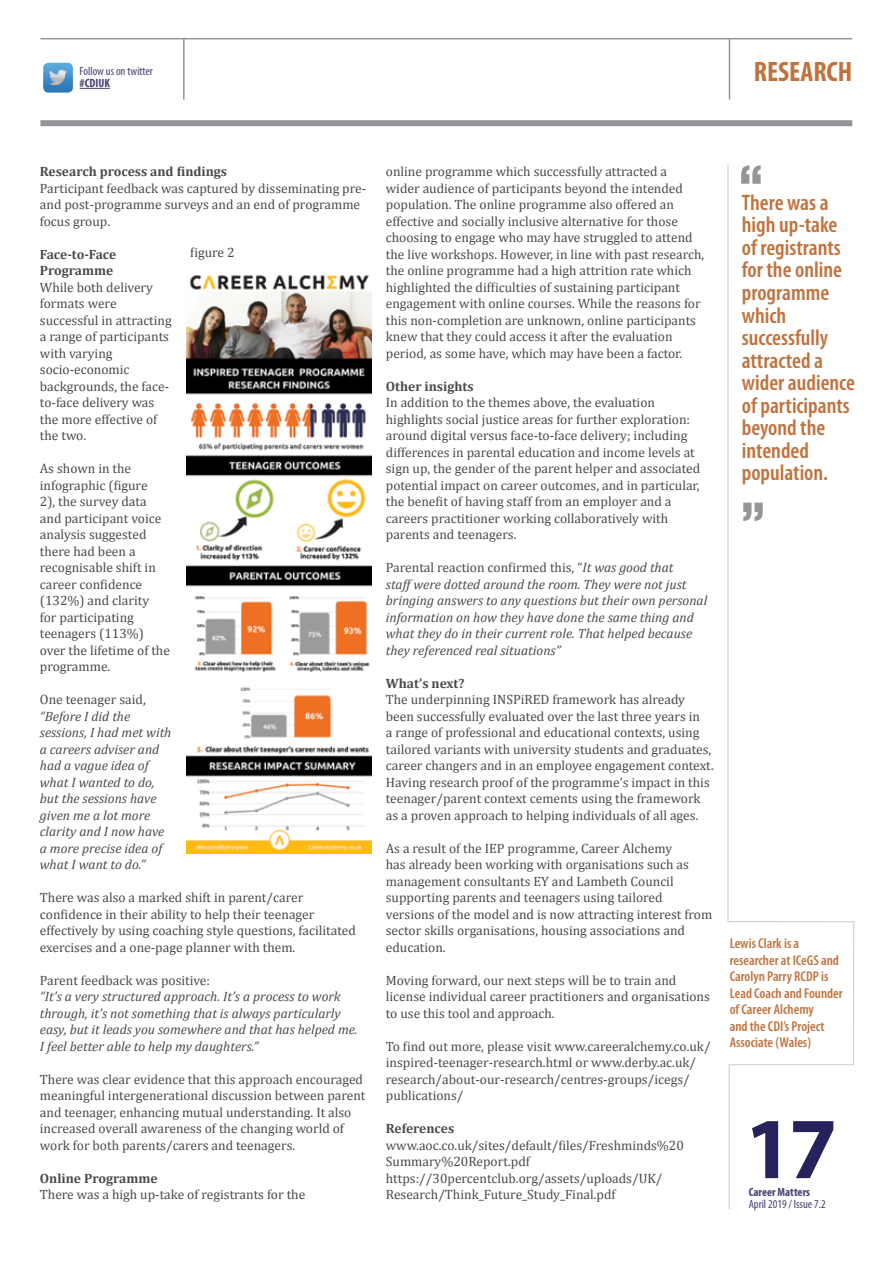
<style>
.page{position:relative;width:893px;height:1263px;background:#fff}
.page>*{position:absolute;margin:0;border:0;box-sizing:border-box;transform-origin:0 0}
.t1{font:700 87.75px "Myriad Pro";color:#26225c}
.t2{font:700 condensed 28.2px "Myriad Pro";color:#c0723d}
.t3{font:600 condensed 22.5px/22.5px "Myriad Pro";color:#c0723d}
.t4{font:600 condensed 14.25px/16.5px "Myriad Pro";color:#c0723d}
.t5{font:13.5px/16.5px "Cambria";color:#4a4a4d}
.t6{font:italic 13.5px/16.5px "Cambria";color:#4a4a4d}
.t7{font:700 13.5px/16.5px "Cambria";color:#4a4a4d}
.t8{font:condensed 12px "Myriad Pro";color:#47406f}
.t9{font:700 condensed 12px "Myriad Pro";color:#47406f}
.s1{font-style:normal}
</style>
<div class="page">
<hr style="left:40px;top:38px;width:812px;height:1px;background:#939598">
<div style="left:40px;top:120px;width:812px;height:6px;background:#939598"></div>
<hr style="left:729px;top:39px;width:1px;height:61px;background:#939598">
<hr style="left:183px;top:39px;width:2px;height:61px;background:#939598">
<svg style="left:727px;top:164px;width:127px;height:1045px"></svg>
<hr style="left:80px;top:88px;width:30px;height:1px;background:#47406f">
<img style="left:43px;top:63px;width:30px;height:30px">
<img style="left:186px;top:275px;width:186px;height:579px">
<p class="t8" style="left:80px;top:64px;width:75px">Follow us on twitter</p>
<p class="t9" style="left:80px;top:76px;width:32px">#CDIU K</p>
<h2 class="t2" style="left:754px;top:54px;width:86px">RESEARCH</h2>
<p class="t7" style="left:40px;top:163px;width:189px">Research process and findings</p>
<p class="t5" style="left:40px;top:180px;width:328px">Participant feedback was captured by disseminating pre&shy;and post-programme surveys and an end of programme focus group.</p>
<p class="t7" style="left:40px;top:246px;width:78px">Face-to-Face<br>Programme</p>
<p class="t5" style="left:40px;top:279px;width:133px">While both delivery formats were successful in attracting a range of participants with varying socio-economic backgrounds, the face&shy;to-face delivery was the more effective of the two.</p>
<p class="t5" style="left:40px;top:460px;width:132px">As shown in the infographic (figure<br>2), the survey data and participant voice analysis suggested there had been a recognisable shift in career confidence (132%) and clarity<br>for participating teenagers (113%) over the lifetime of the programme.</p>
<p class="t5" style="left:40px;top:691px;width:107px">One teenager said,</p>
<p class="t6" style="left:40px;top:708px;width:133px">“Before I did the sessions, I had met with a careers adviser and had a vague idea of what I wanted to do, but the sessions have given me a lot more clarity and I now have a more precise idea of what I want to do.”</p>
<p class="t5" style="left:40px;top:889px;width:318px">There was also a marked shift in parent/carer confidence in their ability to help their teenager effectively by using coaching style questions, facilitated exercises and a one-page planner with them.</p>
<p class="t5" style="left:40px;top:972px;width:172px">Parent feedback was positive:</p>
<p class="t6" style="left:40px;top:988px;width:319px">“It’s a very structured approach. It’s a process to work through, it’s not something that is always particularly easy, but it leads you somewhere and that has helped me.<br>I feel better able to help my daughters.”</p>
<p class="t5" style="left:40px;top:1071px;width:327px">There was clear evidence that this approach encouraged meaningful intergenerational discussion between parent and teenager, enhancing mutual understanding. It also increased overall awareness of the changing world of work for both parents/carers and teenagers.</p>
<p class="t7" style="left:40px;top:1169px;width:119px">Online Programme</p>
<p class="t5" style="left:40px;top:1186px;width:267px">There was a high up-take of registrants for the</p>
<p class="t5" style="left:190px;top:244px;width:46px">figure 2</p>
<p class="t5" style="left:386px;top:163px;width:320px">online programme which successfully attracted a wider audience of participants beyond the intended population. The online programme also offered an effective and socially inclusive alternative for those choosing to engage who may have struggled to attend the live workshops. However, in line with past research, the online programme had a high attrition rate which highlighted the difficulties of sustaining participant engagement with online courses. While the reasons for this non-completion are unknown, online participants knew that they could access it after the evaluation period, as some have, which may have been a factor.</p>
<p class="t7" style="left:386px;top:377px;width:89px">Other insights</p>
<p class="t5" style="left:386px;top:394px;width:316px">In addition to the themes above, the evaluation highlights social justice areas for further exploration: around digital versus face-to-face delivery; including differences in parental education and income levels at sign up, the gender of the parent helper and associated potential impact on career outcomes, and in particular, the benefit of having staff from an employer and a careers practitioner working collaboratively with parents and teenagers.</p>
<p class="t6" style="left:386px;top:559px;width:323px"><span class="s1">Parental reaction confirmed this, “</span>It was good that<br>staff were dotted around the room. They were not just bringing answers to any questions but their own personal information on how they have done the same thing and what they do in their current role. That helped because they referenced real situations”</p>
<p class="t7" style="left:386px;top:674px;width:80px">What’s next?</p>
<p class="t5" style="left:386px;top:691px;width:329px">The underpinning INSPiRED framework has already been successfully evaluated over the last three years in<br>a range of professional and educational contexts, using tailored variants with university students and graduates, career changers and in an employee engagement context.<br>Having research proof of the programme’s impact in this teenager/parent context cements using the framework as a proven approach to helping individuals of all ages.</p>
<p class="t5" style="left:386px;top:840px;width:328px">As a result of the IEP programme, Career Alchemy<br>has already been working with organisations such as management consultants EY and Lambeth Council supporting parents and teenagers using tailored versions of the model and is now attracting interest from sector skills organisations, housing associations and education.</p>
<p class="t5" style="left:386px;top:972px;width:326px">Moving forward, our next steps will be to train and license individual career practitioners and organisations to use this tool and approach.</p>
<p class="t5" style="left:386px;top:1038px;width:326px">To find out more, please visit www.careeralchemy.co.uk/ inspired-teenager-research.html or www.derby.ac.uk/ research/about-our-research/centres-groups/icegs/ publications/</p>
<p class="t7" style="left:386px;top:1120px;width:70px">References</p>
<p class="t5" style="left:386px;top:1137px;width:300px">www.aoc.co.uk/sites/default/files/Freshminds%20<br>Summary%20Report.pdf https://30percentclub.org/assets/uploads/UK/ Research/Think_Future_Study_Final.pdf</p>
<h3 class="t3" style="left:742px;top:192px;width:115px">There was a high up-take of registrants for the online programme which successfully attracted a wider audience of participants beyond the intended population.</h3>
<p class="t4" style="left:730px;top:936px;width:115px">Lewis Clark is a researcher at ICeGS and<br>Carolyn Parry RCDP is<br>Lead Coach and Founder of Career Alchemy<br>and the CDI’s Project<br>Associate (Wales)</p>
<h1 class="t1" style="left:744px;top:1091px;width:94px">17</h1>
<p class="t9" style="left:749px;top:1185px;width:63px">Career Matters</p>
<p class="t8" style="left:749px;top:1197px;width:78px">April 2019 / Issue 7.2</p>
</div>
